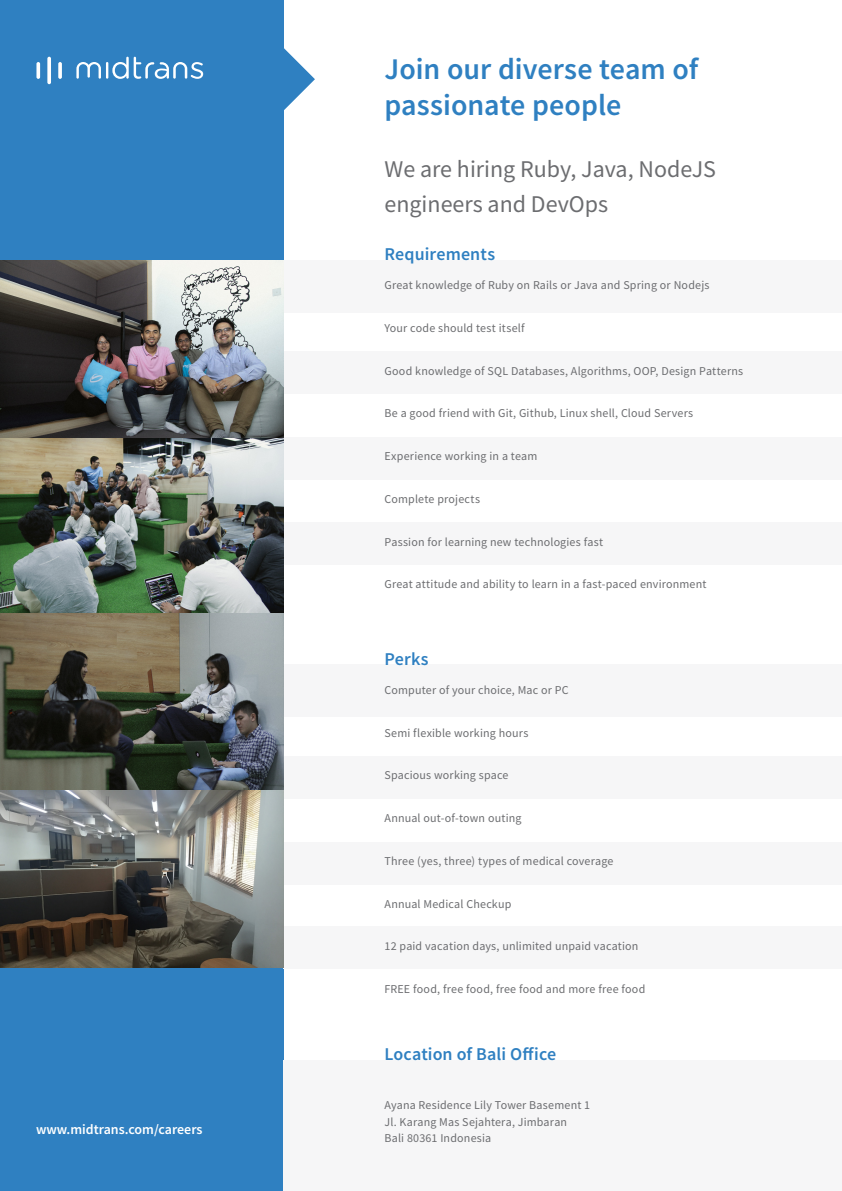
<style>
.page{position:relative;width:842px;height:1191px;background:#fff}
.page>*{position:absolute;margin:0;border:0;box-sizing:border-box;transform-origin:0 0}
.t1{font:600 30px/36px "Source Sans Pro";color:#2f80c1}
.t2{font:24px/34.8px "Source Sans Pro";color:#6c6d70}
.t3{font:600 18px "Source Sans Pro";letter-spacing:.005em;color:#2f80c1}
.t4{font:600 14px "Source Sans Pro";color:#fff}
.t5{font:12px "Source Sans Pro";letter-spacing:.015em;color:#6c6d70}
</style>
<div class="page">
<div style="left:0;top:0;width:283px;height:1191px;background:#2f80c1"></div>
<div style="left:283px;top:352px;width:559px;height:42px;background:#f6f6f7"></div>
<div style="left:283px;top:756px;width:559px;height:42px;background:#f6f6f7"></div>
<div style="left:283px;top:260px;width:559px;height:52px;background:#f6f6f7"></div>
<div style="left:283px;top:664px;width:559px;height:53px;background:#f6f6f7"></div>
<div style="left:283px;top:1060px;width:559px;height:131px;background:#f6f6f7"></div>
<div style="left:283px;top:522px;width:559px;height:42px;background:#f6f6f7"></div>
<div style="left:283px;top:926px;width:559px;height:43px;background:#f6f6f7"></div>
<div style="left:283px;top:437px;width:559px;height:42px;background:#f6f6f7"></div>
<div style="left:283px;top:842px;width:559px;height:42px;background:#f6f6f7"></div>
<svg style="left:283px;top:47px;width:32px;height:64px"></svg>
<svg style="left:36px;top:62px;width:4px;height:17px"></svg>
<svg style="left:58px;top:62px;width:4px;height:17px"></svg>
<svg style="left:47px;top:57px;width:4px;height:27px"></svg>
<svg style="left:76px;top:57px;width:127px;height:22px"></svg>
<img style="left:0;top:261px;width:283px;height:706px">
<p class="t4" style="left:36px;top:1120px;width:168px">www.midtrans.com/careers</p>
<p class="t1" style="left:384px;top:51px;width:315px">Join our diverse team of passionate people</p>
<p class="t2" style="left:384px;top:151px;width:333px">We are hiring Ruby, Java, NodeJS engineers and DevOps</p>
<p class="t3" style="left:384px;top:242px;width:112px">Requirements</p>
<p class="t5" style="left:384px;top:277px;width:326px">Great knowledge of Ruby on Rails or Java and Spring or Nodejs</p>
<p class="t5" style="left:384px;top:320px;width:142px">Your code should test itself</p>
<p class="t5" style="left:384px;top:363px;width:360px">Good knowledge of SQL Databases, Algorithms, OOP, Design Patterns</p>
<p class="t5" style="left:384px;top:406px;width:310px">Be a good friend with Git, Github, Linux shell, Cloud Servers</p>
<p class="t5" style="left:384px;top:448px;width:154px">Experience working in a team</p>
<p class="t5" style="left:384px;top:491px;width:97px">Complete projects</p>
<p class="t5" style="left:384px;top:534px;width:220px">Passion for learning new technologies fast</p>
<p class="t5" style="left:384px;top:576px;width:323px">Great attitude and ability to learn in a fast-paced environment</p>
<p class="t3" style="left:384px;top:647px;width:46px">Perks</p>
<p class="t5" style="left:384px;top:682px;width:186px">Computer of your choice, Mac or PC</p>
<p class="t5" style="left:384px;top:725px;width:145px">Semi flexible working hours</p>
<p class="t5" style="left:384px;top:767px;width:126px">Spacious working space</p>
<p class="t5" style="left:384px;top:810px;width:138px">Annual out-of-town outing</p>
<p class="t5" style="left:384px;top:853px;width:230px">Three (yes, three) types of medical coverage</p>
<p class="t5" style="left:384px;top:896px;width:128px">Annual Medical Checkup</p>
<p class="t5" style="left:384px;top:938px;width:256px">12 paid vacation days, unlimited unpaid vacation</p>
<p class="t5" style="left:384px;top:981px;width:262px">FREE food, free food, free food and more free food</p>
<p class="t3" style="left:384px;top:1042px;width:173px">Location of Bali Office</p>
<p class="t5" style="left:384px;top:1097px;width:207px">Ayana Residence Lily Tower Basement 1</p>
<p class="t5" style="left:384px;top:1114px;width:184px">Jl. Karang Mas Sejahtera, Jimbaran</p>
<p class="t5" style="left:384px;top:1130px;width:108px">Bali 80361 Indonesia</p>
</div>
